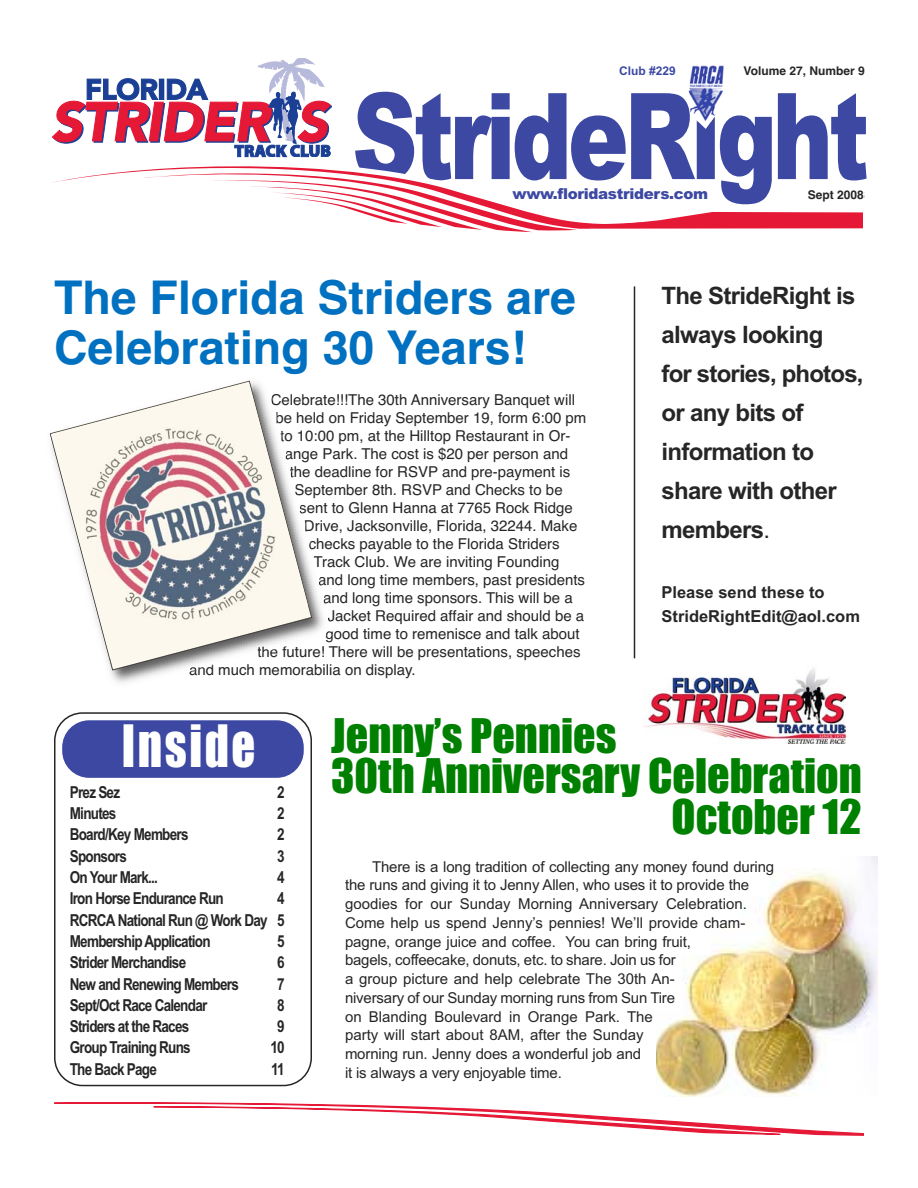
<style>
.page{position:relative;width:918px;height:1188px;background:#fff}
.page>*{position:absolute;margin:0;border:0;box-sizing:border-box;transform-origin:0 0}
.t1{font:120px "Arial Black+SVVAIF";letter-spacing:-.045em;color:#3c48a2;scale:.76 1}
.t2{font:54px "Impact";letter-spacing:.055em;color:#fff;scale:.87 1}
.t3{font:700 46.5px/49.5px "Helvetica";color:#0070c0}
.t4{font:44.1px "Impact";color:#008000}
.t5{font:700 24px/39px "Arial";letter-spacing:-.03em;color:#272627}
.t6{font:700 16.5px/21.3px "Arial Narrow";letter-spacing:-.045em;color:#272627;text-align:justify}
.t7{font:700 16.5px/24px "Arial";color:#272627}
.t8{font:15px "Helvetica";color:#272627}
.t9{font:15px/18.8px "Arial";letter-spacing:-.01em;color:#272627}
.t10{font:15px "Arial Black+SVVAIF";letter-spacing:-.02em;color:#3c48a2}
.t11{font:700 12px "Helvetica";color:#272627}
.t12{font:12px "Arial Bold MT+HDCRGC";color:#272627}
.t13{font:12px "Arial Bold MT+HDCRGC";color:#3c48a2}
.s1{font-weight:400}
</style>
<div class="page">
<svg style="left:52px;top:166px;width:811px;height:67px"></svg>
<svg style="left:52px;top:58px;width:280px;height:99px"></svg>
<img style="left:688px;top:65px;width:36px;height:56px">
<div style="left:793px;top:190px;width:71px;height:20px;background:#fff"></div>
<svg style="left:54px;top:712px;width:258px;height:374px"></svg>
<div style="left:62px;top:720px;width:242px;height:58px;background:#3c48a2;border-radius:27px"></div>
<svg style="left:54px;top:1102px;width:810px;height:34px"></svg>
<img style="left:656px;top:856px;width:222px;height:241px">
<img style="left:644px;top:668px;width:201px;height:75px">
<img style="left:110px;top:577px;width:214px;height:106px">
<svg style="left:319px;top:577px;width:3px;height:10px"></svg>
<svg style="left:324px;top:596px;width:3px;height:8px"></svg>
<svg style="left:328px;top:617px;width:4px;height:5px"></svg>
<svg style="left:326px;top:631px;width:7px;height:5px"></svg>
<img style="left:190px;top:671px;width:25px;height:1px">
<hr style="left:634px;top:286px;width:1px;height:372px;background:#272627">
<img style="left:50px;top:381px;width:262px;height:289px">
<img style="left:51px;top:382px;width:257px;height:276px">
<p class="t13" style="left:619px;top:64px;width:58px">Club #229</p>
<h1 class="t1" style="left:352px;top:67px;width:682px">StrideRight</h1>
<p class="t11" style="left:744px;top:64px;width:123px">Volume 27, Number 9</p>
<p class="t12" style="left:746px;top:65px;width:123px">Volume 27, Number 8</p>
<p class="t10" style="left:513px;top:185px;width:197px">www.floridastriders.com</p>
<p class="t12" style="left:793px;top:188px;width:39px">Augus</p>
<p class="t11" style="left:808px;top:187px;width:58px">Sept 2008</p>
<h3 class="t3" style="left:54px;top:274px;width:524px">The Florida Striders are<br>Celebrating 30 Years!</h3>
<p class="t8" style="left:271px;top:391px;width:306px">Celebrate!!!The 30th Anniversary Banquet will</p>
<p class="t8" style="left:275px;top:409px;width:312px">be held on Friday September 19, form 6:00 pm</p>
<p class="t8" style="left:280px;top:427px;width:292px">to 10:00 pm, at the Hilltop Restaurant in Or-</p>
<p class="t8" style="left:285px;top:445px;width:285px">ange Park. The cost is $20 per person and</p>
<p class="t8" style="left:290px;top:463px;width:282px">the deadline for RSVP and pre-payment is</p>
<p class="t8" style="left:294px;top:481px;width:270px">September 8th. RSVP and Checks to be</p>
<p class="t8" style="left:299px;top:499px;width:275px">sent to Glenn Hanna at 7765 Rock Ridge</p>
<p class="t8" style="left:304px;top:517px;width:275px">Drive, Jacksonville, Florida, 32244. Make</p>
<p class="t8" style="left:309px;top:535px;width:252px">checks payable to the Florida Striders</p>
<p class="t8" style="left:313px;top:553px;width:247px">Track Club. We are inviting Founding</p>
<p class="t8" style="left:318px;top:571px;width:268px">and long time members, past presidents</p>
<p class="t8" style="left:323px;top:589px;width:251px">and long time sponsors. This will be a</p>
<p class="t8" style="left:328px;top:607px;width:258px">Jacket Required affair and should be a</p>
<p class="t8" style="left:326px;top:625px;width:256px">good time to remenisce and talk about</p>
<p class="t8" style="left:257px;top:643px;width:325px">the future! There will be presentations, speeches</p>
<p class="t8" style="left:189px;top:661px;width:228px">and much memorabilia on display.</p>
<h3 class="t5" style="left:662px;top:276px;width:204px">The StrideRight is always looking<br>for stories, photos, or any bits of information to share with other members<span class="s1">.</span></h3>
<p class="t7" style="left:662px;top:580px;width:200px">Please send these to<br>StrideRightEdit@aol.com</p>
<h2 class="t2" style="left:122px;top:717px;width:155px">Inside</h2>
<p class="t6" style="left:70px;top:781px;width:52px">Prez Sez</p>
<p class="t6" style="left:277px;top:781px;width:9px">2</p>
<p class="t6" style="left:70px;top:803px;width:48px">Minutes</p>
<p class="t6" style="left:277px;top:803px;width:9px">2</p>
<p class="t6" style="left:70px;top:824px;width:120px">Board/Key Members</p>
<p class="t6" style="left:277px;top:824px;width:9px">2</p>
<p class="t6" style="left:70px;top:845px;width:59px">Sponsors</p>
<p class="t6" style="left:277px;top:845px;width:9px">3</p>
<p class="t6" style="left:70px;top:867px;width:90px">On Your Mark...</p>
<p class="t6" style="left:277px;top:867px;width:9px">4</p>
<p class="t6" style="left:70px;top:888px;width:156px">Iron Horse Endurance Run</p>
<p class="t6" style="left:70px;top:888px;width:217px;text-indent:207px">4<br>RCRCA National Run @ Work Day 5<br>MembershipApplication</p>
<p class="t6" style="left:277px;top:931px;width:9px">5</p>
<p class="t6" style="left:70px;top:952px;width:118px">Strider Merchandise</p>
<p class="t6" style="left:277px;top:952px;width:9px">6</p>
<p class="t6" style="left:70px;top:973px;width:171px">New and Renewing Members</p>
<p class="t6" style="left:277px;top:973px;width:9px">7</p>
<p class="t6" style="left:70px;top:995px;width:139px">Sept/Oct Race Calendar</p>
<p class="t6" style="left:277px;top:995px;width:9px">8</p>
<p class="t6" style="left:70px;top:1016px;width:121px">Striders at the Races</p>
<p class="t6" style="left:277px;top:1016px;width:9px">9</p>
<p class="t6" style="left:70px;top:1037px;width:122px">Group Training Runs</p>
<p class="t6" style="left:271px;top:1037px;width:16px">10</p>
<p class="t6" style="left:70px;top:1058px;width:89px">The Back Page</p>
<p class="t6" style="left:271px;top:1058px;width:15px">11</p>
<h3 class="t4" style="left:331px;top:711px;width:287px">Jenny’s Pennies</h3>
<h3 class="t4" style="left:331px;top:752px;width:532px">30th Anniversary Celebration</h3>
<h3 class="t4" style="left:672px;top:793px;width:191px">October 12</h3>
<p class="t9" style="left:345px;top:857px;width:431px;text-indent:27px">There is a long tradition of collecting any money found during the runs and giving it to Jenny Allen, who uses it to provide the goodies for our Sunday Morning Anniversary Celebration.<br>Come help us spend Jenny’s pennies! We’ll provide cham&shy;pagne, orange juice and coffee. You can bring fruit,<br>bagels, coffeecake, donuts, etc. to share. Join us for<br>a group picture and help celebrate The 30th An-<br>niversary of our Sunday morning runs from Sun Tire<br>on Blanding Boulevard in Orange Park. The<br>party will start about 8AM, after the Sunday<br>morning run. Jenny does a wonderful job and<br>it is always a very enjoyable time.</p>
</div>
